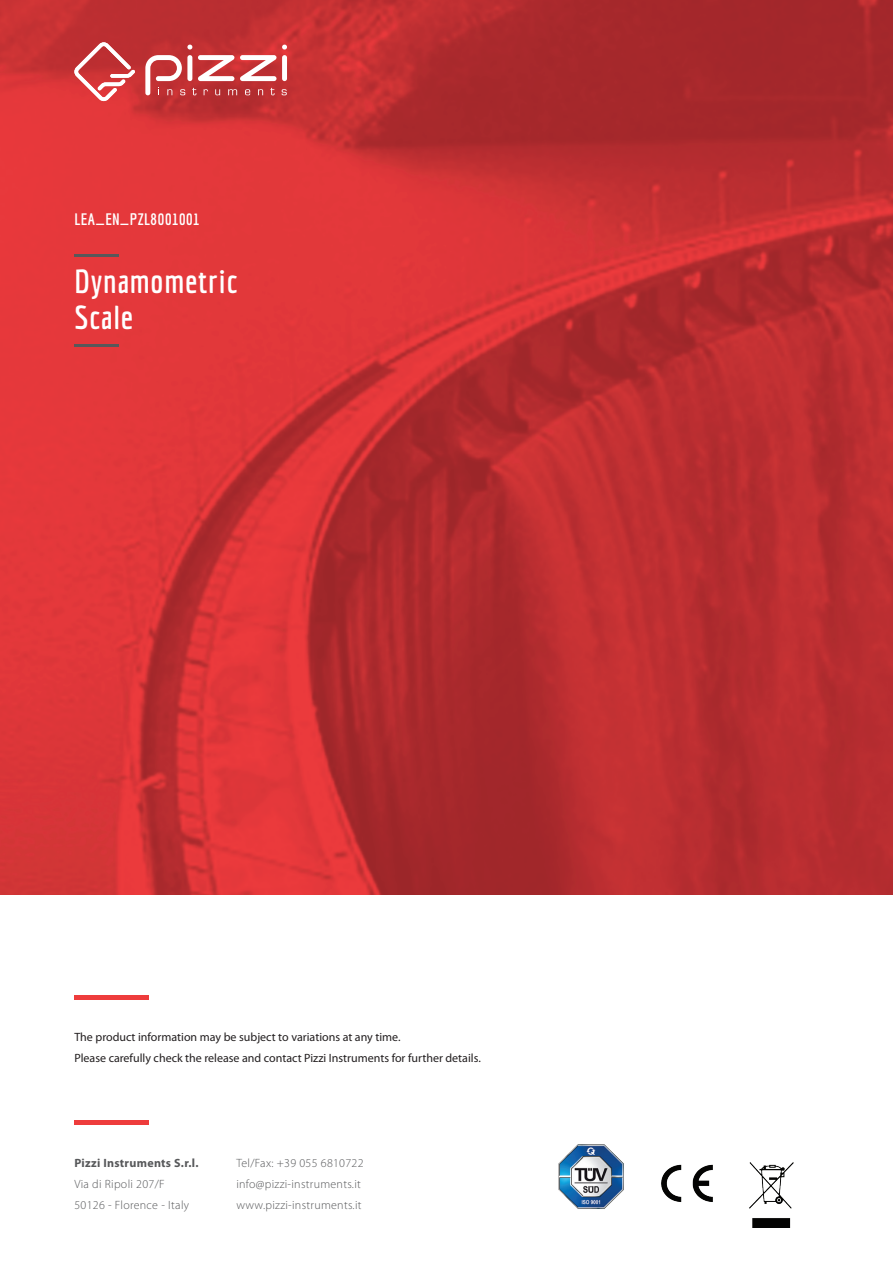
<style>
.page{position:relative;width:893px;height:1263px;background:#fff}
.page>*{position:absolute;margin:0;border:0;box-sizing:border-box;transform-origin:0 0}
.t1{font:700 32.4px/36px "Economica";letter-spacing:.025em;color:#fff}
.t2{font:700 16.2px "Economica";letter-spacing:.025em;color:#fff}
.t3{font:12px/21px "Myriad Pro";color:#231f20}
.t4{font:300 12px "Myriad Pro";letter-spacing:.025em;color:#57585a}
.t5{font:700 12px "Myriad Pro";letter-spacing:.025em;color:#57585a}
</style>
<div class="page">
<img style="left:0;top:0;width:893px;height:894px">
<svg style="left:145px;top:45px;width:142px;height:50px"></svg>
<svg style="left:74px;top:42px;width:61px;height:59px"></svg>
<hr style="left:74px;top:255px;width:45px;height:2px;background:#57585a">
<hr style="left:74px;top:345px;width:45px;height:2px;background:#57585a">
<hr style="left:74px;top:1121px;width:75px;height:4px;background:#ee3c3c">
<img style="left:661px;top:1164px;width:52px;height:38px">
<img style="left:749px;top:1163px;width:45px;height:64px">
<img style="left:558px;top:1144px;width:66px;height:65px">
<hr style="left:74px;top:995px;width:75px;height:4px;background:#ee3c3c">
<h2 class="t2" style="left:74px;top:209px;width:127px">LEA_EN_PZL8001001</h2>
<h1 class="t1" style="left:74px;top:263px;width:165px">Dynamometric<br>Scale</h1>
<p class="t3" style="left:74px;top:1027px;width:408px">The product information may be subject to variations at any time.<br>Please carefully check the release and contact Pizzi Instruments for further details.</p>
<p class="t5" style="left:74px;top:1156px;width:126px">Pizzi Instruments S.r.l.</p>
<p class="t4" style="left:236px;top:1156px;width:129px">Tel/Fax: +39 055 6810722</p>
<p class="t4" style="left:74px;top:1177px;width:92px">Via di Ripoli 207/F</p>
<p class="t4" style="left:236px;top:1177px;width:126px">info@pizzi-instruments.it</p>
<p class="t4" style="left:74px;top:1198px;width:116px">50126 - Florence - Italy</p>
<p class="t4" style="left:236px;top:1198px;width:127px">www.pizzi-instruments.it</p>
</div>
